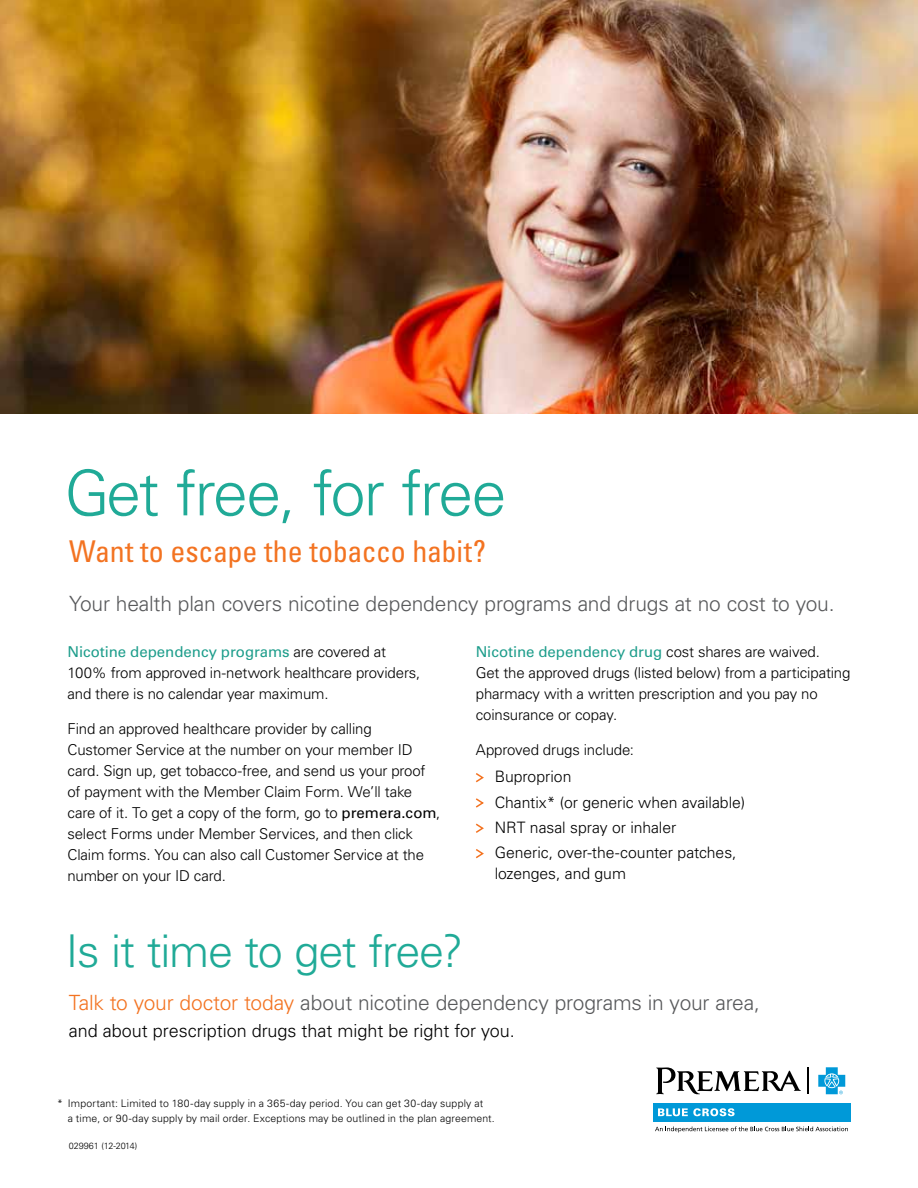
<style>
.page{position:relative;width:918px;height:1188px;background:#fff}
.page>*{position:absolute;margin:0;border:0;box-sizing:border-box;transform-origin:0 0}
.t1{font:300 63px "Univers LT Std";letter-spacing:-.035em;color:#20aa97}
.t2{font:300 45px "Univers LT Std";letter-spacing:-.03em;color:#20aa97}
.t3{font:condensed 30px "Univers LT Std";letter-spacing:-.01em;color:#f37321}
.t4{font:300 21px "Univers LT Std";letter-spacing:-.01em;color:#58595b}
.t5{font:300 18px "Univers LT Std";color:#000}
.t6{font:300 15.75px/25.3px "Univers LT Std";letter-spacing:-.005em;color:#000}
.t7{font:300 15px/21px "Univers LT Std";letter-spacing:-.01em;color:#000}
.t8{font:300 10.5px/15px "Univers LT Std";letter-spacing:.015em;color:#000}
.t9{font:300 9px "Univers LT Std";color:#000}
.s1{font-weight:400;color:#1d9d8b}
.s2{font-weight:400}
.s3{color:#f37321}
</style>
<div class="page">
<hr style="left:807px;top:1067px;width:2px;height:27px;background:#000">
<div style="left:653px;top:1103px;width:197px;height:18px;background:#0099d8"></div>
<svg style="left:658px;top:1108px;width:77px;height:8px"></svg>
<svg style="left:656px;top:1067px;width:145px;height:27px"></svg>
<svg style="left:818px;top:1067px;width:27px;height:27px"></svg>
<svg style="left:655px;top:1126px;width:193px;height:6px"></svg>
<svg style="left:476px;top:773px;width:8px;height:10px"></svg>
<svg style="left:476px;top:798px;width:8px;height:10px"></svg>
<svg style="left:476px;top:823px;width:8px;height:10px"></svg>
<svg style="left:476px;top:849px;width:8px;height:10px"></svg>
<img style="left:0;top:0;width:918px;height:414px">
<h1 class="t1" style="left:64px;top:455px;width:444px">Get free, for free</h1>
<h3 class="t3" style="left:69px;top:533px;width:419px">Want to escape the tobacco habit?</h3>
<h3 class="t4" style="left:69px;top:591px;width:767px">Your health plan covers nicotine dependency programs and drugs at no cost to you.</h3>
<p class="t7" style="left:68px;top:642px;width:354px"><span class="s1">Nicotine dependency programs</span> are covered at<br>100% from approved in-network healthcare providers, and there is no calendar year maximum.</p>
<p class="t7" style="left:68px;top:718px;width:374px">Find an approved healthcare provider by calling<br>Customer Service at the number on your member ID card. Sign up, get tobacco-free, and send us your proof of payment with the Member Claim Form. We’ll take care of it. To get a copy of the form, go to <span class="s2">premera.com</span>, select Forms under Member Services, and then click Claim forms. You can also call Customer Service at the number on your ID card.</p>
<p class="t7" style="left:476px;top:642px;width:376px"><span class="s1">Nicotine dependency drug</span> cost shares are waived.<br>Get the approved drugs (listed below) from a participating pharmacy with a written prescription and you pay no coinsurance or copay.</p>
<p class="t7" style="left:476px;top:739px;width:160px">Approved drugs include:</p>
<p class="t6" style="left:495px;top:764px;width:252px">Buproprion<br>Chantix* (or generic when available)<br>NRT nasal spray or inhaler<br>Generic, over-the-counter patches,</p>
<p class="t6" style="left:495px;top:861px;width:133px">lozenges, and gum</p>
<h2 class="t2" style="left:66px;top:924px;width:399px">Is it time to get free?</h2>
<h3 class="t4" style="left:69px;top:990px;width:693px"><span class="s3">Talk to your doctor today</span> about nicotine dependency programs in your area,</h3>
<p class="t5" style="left:69px;top:1020px;width:447px">and about prescription drugs that might be right for you.</p>
<p class="t8" style="left:68px;top:1096px;width:429px;text-indent:-11px">* Important: Limited to 180-day supply in a 365-day period. You can get 30-day supply at<br>a time, or 90-day supply by mail order. Exceptions may be outlined in the plan agreement.</p>
<p class="t9" style="left:69px;top:1141px;width:70px">029961 (12-2014)</p>
</div>
